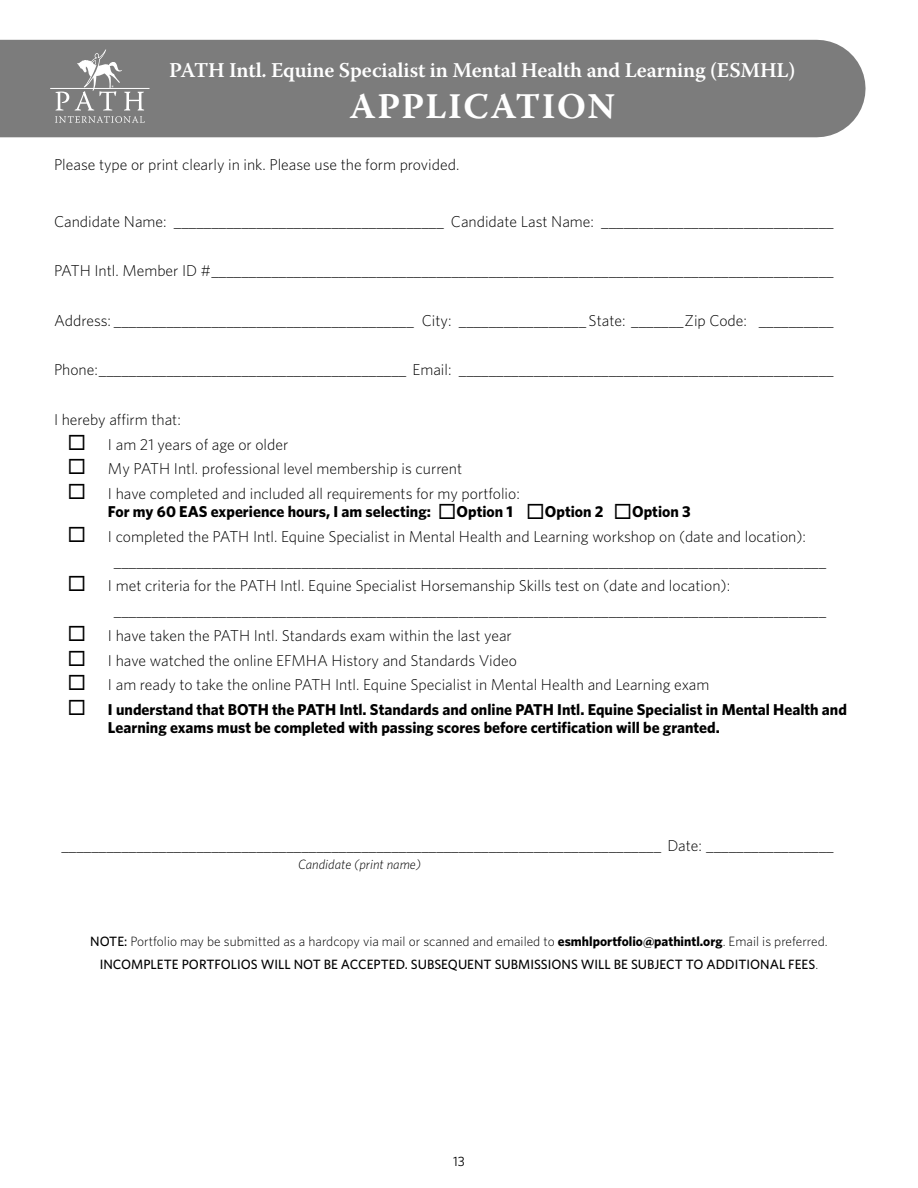
<style>
.page{position:relative;width:918px;height:1188px;background:#fff}
.page>*{position:absolute;margin:0;border:0;box-sizing:border-box;transform-origin:0 0}
.t1{font:700 36px "Warnock Pro";letter-spacing:.04em;color:#fff}
.t2{font:600 21px "Warnock Pro";letter-spacing:-.01em;color:#fff}
.t3{font:300 15.75px/24.8px "Whitney";color:#000}
.t4{font:700 15.75px/18px "Whitney";color:#000}
.t5{font:500 13.5px/23.7px "Whitney";color:#000;text-align:center}
.t6{font:italic 300 13.5px "Whitney";color:#000}
.t7{font:13.5px "Whitney";color:#000}
.s1{font-weight:300}
.s2{font-weight:700}
</style>
<div class="page">
<div style="left:0;top:40px;width:817px;height:97px;background:#7c7c7c"></div>
<hr style="left:50px;top:88px;width:100px;height:1px;background:#fff">
<svg style="left:55px;top:50px;width:90px;height:73px"></svg>
<h2 class="t2" style="left:169px;top:58px;width:628px">PATH Intl. Equine Specialist in Mental Health and Learning (ESMHL)</h2>
<h1 class="t1" style="left:350px;top:84px;width:267px">APPLICATION</h1>
<p class="t3" style="left:54px;top:152px;width:407px">Please type or print clearly in ink. Please use the form provided.</p>
<p class="t3" style="left:54px;top:209px;width:781px">Candidate Name: ____________________________________ Candidate Last Name: _______________________________</p>
<p class="t3" style="left:54px;top:258px;width:781px">PATH Intl. Member ID #___________________________________________________________________________________</p>
<p class="t3" style="left:54px;top:308px;width:781px">Address: ________________________________________ City: _________________ State: _______Zip Code: __________</p>
<p class="t3" style="left:54px;top:357px;width:781px">Phone:_________________________________________ Email: __________________________________________________</p>
<p class="t3" style="left:54px;top:407px;width:128px">I hereby affirm that:</p>
<p class="t3" style="left:68px;top:431px;width:222px">◻ I am 21 years of age or older</p>
<p class="t3" style="left:68px;top:456px;width:396px">◻ My PATH Intl. professional level membership is current</p>
<p class="t4" style="left:108px;top:484px;width:584px;text-indent:-40px">◻ <span class="s1">I have completed and included all requirements for my portfolio:<br></span>For my 60 EAS experience hours, I am selecting: ◻Option 1 ◻Option 2 ◻Option 3</p>
<p class="t3" style="left:114px;top:524px;width:714px;text-indent:-46px">◻ I completed the PATH Intl. Equine Specialist in Mental Health and Learning workshop on (date and location): _______________________________________________________________________________________________</p>
<p class="t3" style="left:114px;top:573px;width:714px;text-indent:-46px">◻ I met criteria for the PATH Intl. Equine Specialist Horsemanship Skills test on (date and location): _______________________________________________________________________________________________</p>
<p class="t3" style="left:68px;top:623px;width:446px">◻ I have taken the PATH Intl. Standards exam within the last year</p>
<p class="t3" style="left:68px;top:647px;width:451px">◻ I have watched the online EFMHA History and Standards Video</p>
<p class="t3" style="left:68px;top:672px;width:644px">◻ I am ready to take the online PATH Intl. Equine Specialist in Mental Health and Learning exam</p>
<p class="t4" style="left:108px;top:700px;width:740px;text-indent:-40px">◻ I understand that BOTH the PATH Intl. Standards and online PATH Intl. Equine Specialist in Mental Health and<br>Learning exams must be completed with passing scores before certification will be granted.</p>
<p class="t3" style="left:61px;top:833px;width:774px">________________________________________________________________________________ Date: _________________</p>
<p class="t6" style="left:298px;top:855px;width:124px">Candidate (print name)</p>
<p class="t5" style="left:90px;top:929px;width:739px">NOTE: <span class="s1">Portfolio may be submitted as a hardcopy via mail or scanned and emailed to</span> <span class="s2">esmhlportfolio@pathintl.org</span><span class="s1">. Email is preferred.<br></span>INCOMPLETE PORTFOLIOS WILL NOT BE ACCEPTED. SUBSEQUENT SUBMISSIONS WILL BE SUBJECT TO ADDITIONAL FEES<span class="s1">.</span></p>
<p class="t7" style="left:453px;top:1153px;width:13px">13</p>
</div>
